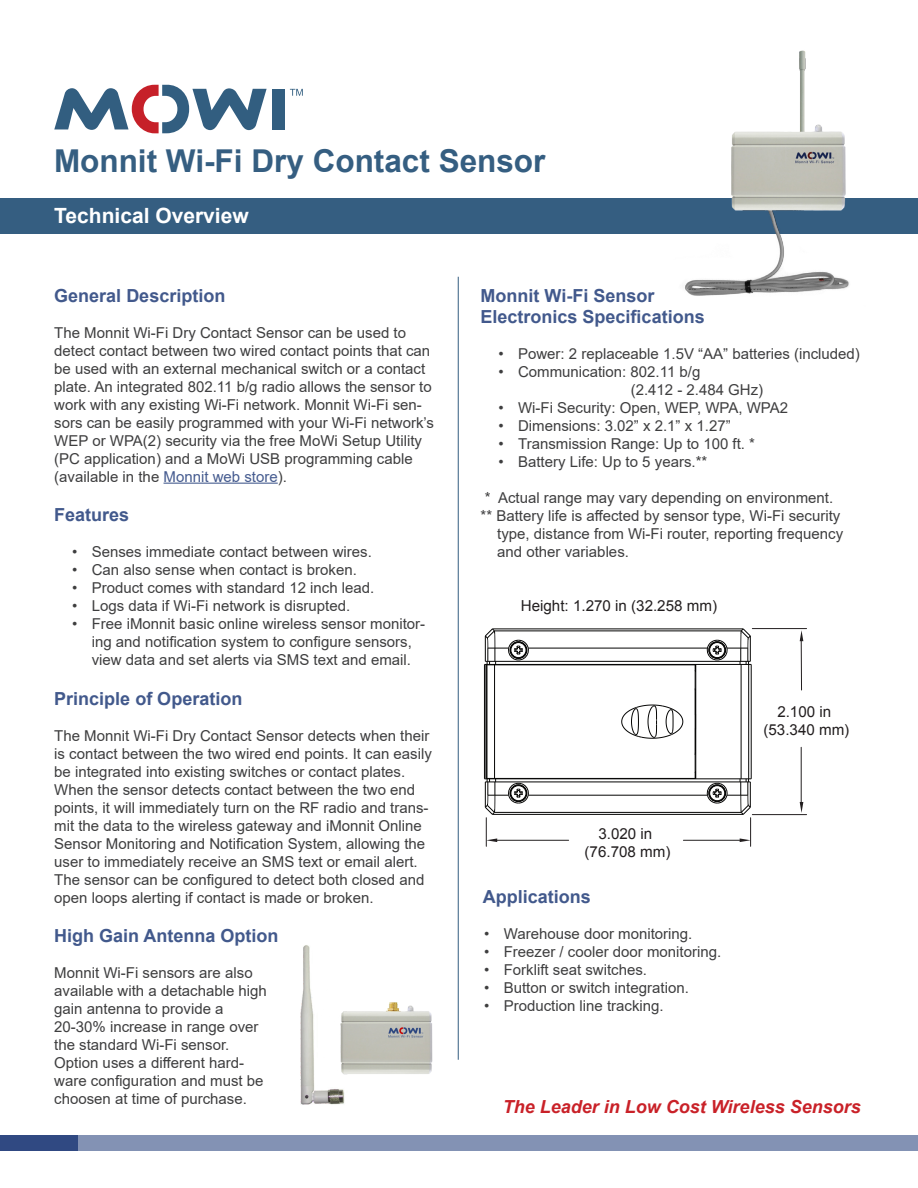
<style>
.page{position:relative;width:918px;height:1188px;background:#fff}
.page>*{position:absolute;margin:0;border:0;box-sizing:border-box;transform-origin:0 0}
.t1{font:700 31.5px "Arial";color:#355e81}
.t2{font:700 21px "Arial";color:#fff}
.t3{font:700 18px "Arial";color:#42598c}
.t4{font:italic 700 18px "Arial";color:#c92128}
.t5{font:15.15px/18.1px "Arial";color:#231f20;text-align:center}
.t6{font:15px/18px "Arial";color:#3e3e3f}
.s1{color:#455b8f}
</style>
<div class="page">
<div style="left:0;top:198px;width:918px;height:35px;background:#355e81"></div>
<div style="left:0;top:1135px;width:918px;height:16px;background:#8392b4"></div>
<div style="left:0;top:1135px;width:78px;height:16px;background:#304982"></div>
<hr style="left:494px;top:630px;width:247px;height:1px;background:#050504">
<hr style="left:494px;top:812px;width:247px;height:1px;background:#050504">
<svg style="left:621px;top:704px;width:63px;height:35px"></svg>
<hr style="left:484px;top:664px;width:1px;height:115px;background:#050504">
<hr style="left:486px;top:665px;width:1px;height:113px;background:#050504">
<hr style="left:487px;top:665px;width:1px;height:113px;background:#050504">
<hr style="left:494px;top:665px;width:1px;height:113px;background:#050504">
<hr style="left:492px;top:628px;width:251px;height:1px;background:#050504">
<hr style="left:528px;top:648px;width:179px;height:1px;background:#050504">
<hr style="left:485px;top:661px;width:265px;height:1px;background:#050504">
<hr style="left:484px;top:664px;width:267px;height:1px;background:#050504">
<hr style="left:484px;top:778px;width:267px;height:1px;background:#050504">
<hr style="left:485px;top:782px;width:265px;height:1px;background:#050504">
<hr style="left:528px;top:795px;width:179px;height:1px;background:#050504">
<hr style="left:695px;top:664px;width:1px;height:115px;background:#050504">
<hr style="left:492px;top:814px;width:251px;height:1px;background:#050504">
<hr style="left:741px;top:664px;width:1px;height:115px;background:#050504">
<hr style="left:748px;top:664px;width:1px;height:115px;background:#050504">
<hr style="left:751px;top:664px;width:1px;height:115px;background:#050504">
<svg style="left:484px;top:628px;width:45px;height:37px"></svg>
<div style="left:510px;top:641px;width:17px;height:18px;border:1px solid #050504;border-radius:50%"></div>
<div style="left:510px;top:642px;width:17px;height:17px;border:1px solid #050504;border-radius:50%"></div>
<div style="left:510px;top:642px;width:16px;height:16px;border:1px solid #050504;border-radius:50%"></div>
<svg style="left:706px;top:628px;width:45px;height:36px"></svg>
<div style="left:708px;top:641px;width:18px;height:18px;border:1px solid #050504;border-radius:50%"></div>
<div style="left:709px;top:642px;width:17px;height:17px;border:1px solid #050504;border-radius:50%"></div>
<div style="left:709px;top:642px;width:16px;height:16px;border:1px solid #050504;border-radius:50%"></div>
<svg style="left:694px;top:688px;width:2px;height:68px"></svg>
<hr style="left:752px;top:628px;width:55px;height:1px;background:#231f20">
<hr style="left:752px;top:814px;width:55px;height:1px;background:#231f20">
<hr style="left:801px;top:639px;width:1px;height:51px;background:#231f20">
<hr style="left:801px;top:747px;width:1px;height:58px;background:#231f20">
<svg style="left:800px;top:630px;width:3px;height:11px"></svg>
<svg style="left:800px;top:802px;width:3px;height:11px"></svg>
<hr style="left:683px;top:840px;width:57px;height:1px;background:#231f20">
<hr style="left:497px;top:840px;width:72px;height:1px;background:#231f20">
<svg style="left:706px;top:779px;width:46px;height:67px"></svg>
<svg style="left:484px;top:778px;width:45px;height:68px"></svg>
<hr style="left:458px;top:277px;width:1px;height:783px;background:#335d80">
<hr style="left:164px;top:483px;width:114px;height:1px;background:#455b8f">
<img style="left:673px;top:50px;width:192px;height:246px">
<div style="left:272px;top:89px;width:13px;height:40px;background:#325e80"></div>
<svg style="left:290px;top:89px;width:13px;height:7px"></svg>
<svg style="left:54px;top:84px;width:213px;height:49px"></svg>
<img style="left:300px;top:945px;width:133px;height:160px">
<p class="t1" style="left:54px;top:139px;width:493px">Monnit Wi-Fi Dry Contact Sensor</p>
<p class="t2" style="left:54px;top:201px;width:196px">Technical Overview</p>
<p class="t3" style="left:54px;top:283px;width:173px">General Description</p>
<p class="t6" style="left:54px;top:323px;width:381px">The Monnit Wi-Fi Dry Contact Sensor can be used to detect contact between two wired contact points that can be used with an external mechanical switch or a contact plate. An integrated 802.11 b/g radio allows the sensor to work with any existing Wi-Fi network. Monnit Wi-Fi sen&shy;sors can be easily programmed with your Wi-Fi network’s WEP or WPA(2) security via the free MoWi Setup Utility (PC application) and a MoWi USB programming cable (available in the <span class="s1">Monnit web store</span>).</p>
<p class="t3" style="left:54px;top:502px;width:77px">Features</p>
<p class="t6" style="left:72px;top:543px;width:301px">• Senses immediate contact between wires.</p>
<p class="t6" style="left:72px;top:561px;width:286px">• Can also sense when contact is broken.</p>
<p class="t6" style="left:72px;top:579px;width:304px">• Product comes with standard 12 inch lead.</p>
<p class="t6" style="left:72px;top:597px;width:279px">• Logs data if Wi-Fi network is disrupted.</p>
<p class="t6" style="left:72px;top:615px;width:354px;text-align:center">• Free iMonnit basic online wireless sensor monitor&shy;ing and notification system to configure sensors, view data and set alerts via SMS text and email.</p>
<p class="t3" style="left:54px;top:686px;width:190px">Principle of Operation</p>
<p class="t6" style="left:54px;top:726px;width:379px">The Monnit Wi-Fi Dry Contact Sensor detects when their is contact between the two wired end points. It can easily be integrated into existing switches or contact plates.<br>When the sensor detects contact between the two end points, it will immediately turn on the RF radio and trans&shy;mit the data to the wireless gateway and iMonnit Online Sensor Monitoring and Notification System, allowing the user to immediately receive an SMS text or email alert.<br>The sensor can be configured to detect both closed and open loops alerting if contact is made or broken.</p>
<p class="t3" style="left:54px;top:923px;width:226px">High Gain Antenna Option</p>
<p class="t6" style="left:54px;top:964px;width:214px">Monnit Wi-Fi sensors are also available with a detachable high gain antenna to provide a</p>
<p class="t6" style="left:54px;top:1018px;width:206px">20-30% increase in range over the standard Wi-Fi sensor.</p>
<p class="t6" style="left:54px;top:1054px;width:211px">Option uses a different hard&shy;ware configuration and must be choosen at time of purchase.</p>
<p class="t3" style="left:481px;top:283px;width:175px">Monnit Wi-Fi Sensor</p>
<p class="t3" style="left:481px;top:304px;width:226px">Electronics Specifications</p>
<p class="t6" style="left:499px;top:345px;width:363px">• Power: 2 replaceable 1.5V “AA” batteries (included)</p>
<p class="t6" style="left:631px;top:363px;width:134px;text-indent:-132px">• Communication: 802.11 b/g<br>(2.412 - 2.484 GHz)</p>
<p class="t6" style="left:499px;top:399px;width:291px">• Wi-Fi Security: Open, WEP, WPA, WPA2</p>
<p class="t6" style="left:499px;top:417px;width:234px">• Dimensions: 3.02” x 2.1” x 1.27”</p>
<p class="t6" style="left:499px;top:435px;width:258px">• Transmission Range: Up to 100 ft. *</p>
<p class="t6" style="left:499px;top:453px;width:210px">• Battery Life: Up to 5 years.**</p>
<p class="t6" style="left:485px;top:489px;width:350px">* Actual range may vary depending on environment.</p>
<p class="t6" style="left:481px;top:507px;width:361px">** Battery life is affected by sensor type, Wi-Fi security</p>
<p class="t6" style="left:497px;top:525px;width:347px">type, distance from Wi-Fi router, reporting frequency</p>
<p class="t6" style="left:497px;top:543px;width:133px">and other variables.</p>
<p class="t5" style="left:521px;top:597px;width:198px">Height: 1.270 in (32.258 mm)</p>
<p class="t5" style="left:585px;top:825px;width:87px">3.020 in (76.708 mm)</p>
<p class="t3" style="left:483px;top:884px;width:110px">Applications</p>
<p class="t6" style="left:484px;top:925px;width:210px">• Warehouse door monitoring.</p>
<p class="t6" style="left:484px;top:943px;width:239px">• Freezer / cooler door monitoring.</p>
<p class="t6" style="left:484px;top:961px;width:164px">• Forklift seat switches.</p>
<p class="t6" style="left:484px;top:979px;width:206px">• Button or switch integration.</p>
<p class="t6" style="left:484px;top:997px;width:181px">• Production line tracking.</p>
<p class="t5" style="left:763px;top:703px;width:87px">2.100 in (53.340 mm)</p>
<p class="t4" style="left:503px;top:1095px;width:359px">The Leader in Low Cost Wireless Sensors</p>
</div>
